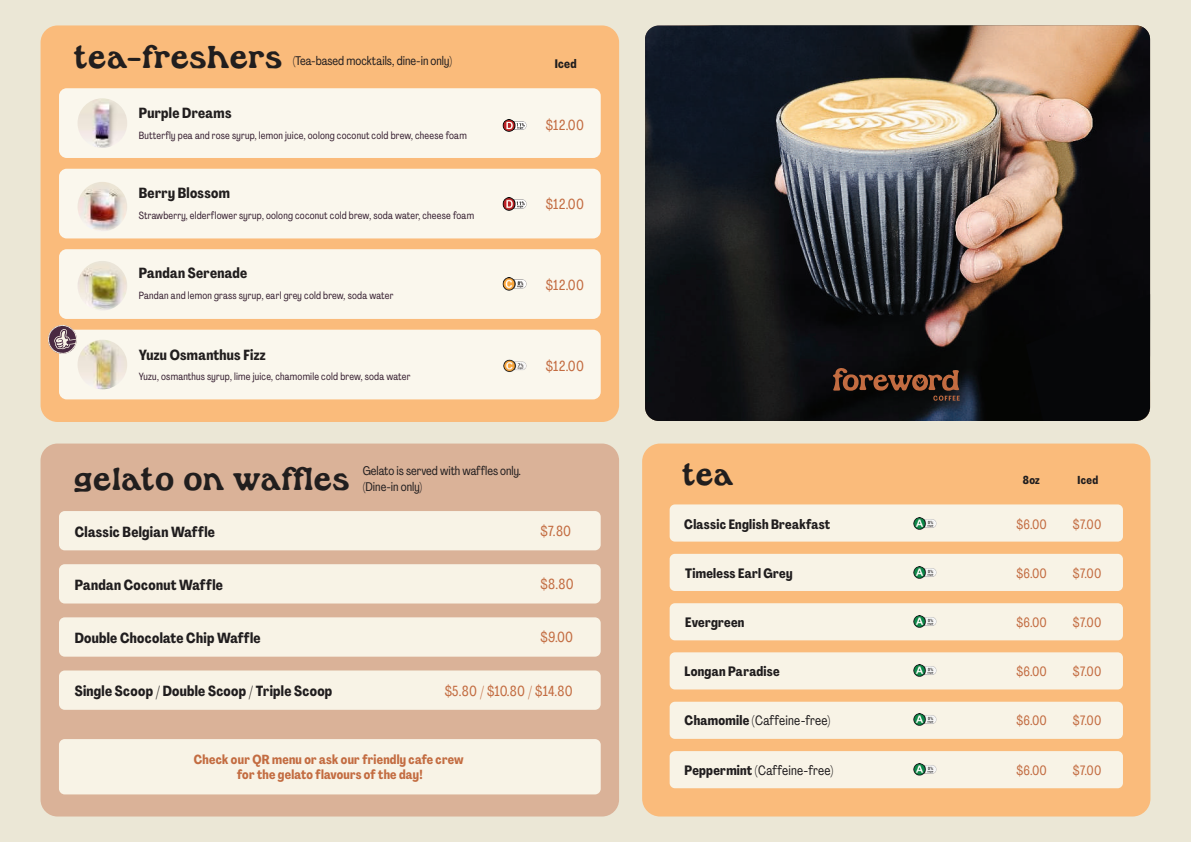
<style>
.page{position:relative;width:1191px;height:842px;background:#ebe7d6}
.page>*{position:absolute;margin:0;border:0;box-sizing:border-box;transform-origin:0 0}
.t1{font:700 27.9px "MC Sequoia";color:#211e1e}
.t2{font:700 26.9px "MC Sequoia";color:#211e1e}
.t3{font:700 14.5px "PP Agrandir Tight";letter-spacing:.02em;color:#201d1e}
.t4{font:14.5px "PP Agrandir Tight";letter-spacing:.02em;color:#c36c41}
.t5{font:700 14.5px "PP Agrandir Tight";letter-spacing:.02em;color:#211e1e}
.t6{font:700 13.4px "PP Agrandir Tight";letter-spacing:.02em;color:#201d1e}
.t7{font:13.4px "PP Agrandir Tight";letter-spacing:.02em;color:#c36c41}
.t8{font:13.4px "PP Agrandir Tight";letter-spacing:.02em;color:#201d1e}
.t9{font:700 13px/15.6px "PP Agrandir Tight";letter-spacing:.02em;color:#c36c41;text-align:center}
.t10{font:12.4px "PP Agrandir Tight";color:#231f20}
.t11{font:700 12.2px "PP Agrandir Tight";color:#211e1e}
.t12{font:700 11.4px "PP Agrandir Tight";letter-spacing:.02em;color:#201d1e}
.t13{font:10.3px "PP Agrandir Tight";letter-spacing:.02em;color:#341d2f}
.s1{font-weight:700}
</style>
<div class="page">
<div style="left:41px;top:25px;width:578px;height:397px;background:#fabb7b;border-radius:17px"></div>
<div style="left:59px;top:88px;width:542px;height:70px;background:#faf7ed;border-radius:8px"></div>
<div style="left:59px;top:169px;width:542px;height:69px;background:#faf7ed;border-radius:8px"></div>
<div style="left:642px;top:444px;width:508px;height:372px;background:#fabb7b;border-radius:18px"></div>
<div style="left:669px;top:504px;width:454px;height:38px;background:#f8f3e6;border-radius:5px"></div>
<div style="left:669px;top:554px;width:454px;height:37px;background:#f8f3e6;border-radius:5px"></div>
<div style="left:669px;top:603px;width:454px;height:37px;background:#f8f3e6;border-radius:5px"></div>
<div style="left:669px;top:652px;width:454px;height:37px;background:#f8f3e6;border-radius:5px"></div>
<div style="left:669px;top:702px;width:454px;height:37px;background:#f8f3e6;border-radius:5px"></div>
<div style="left:669px;top:751px;width:454px;height:37px;background:#f8f3e6;border-radius:5px"></div>
<img style="left:645px;top:25px;width:505px;height:396px">
<div style="left:1025px;top:294px;width:125px;height:127px;background:#060709"></div>
<svg style="left:832px;top:366px;width:127px;height:35px;background:#3c2419"></svg>
<div style="left:59px;top:249px;width:542px;height:70px;background:#faf7ed;border-radius:8px"></div>
<div style="left:59px;top:330px;width:542px;height:69px;background:#faf7ed;border-radius:8px"></div>
<img style="left:503px;top:119px;width:23px;height:13px">
<img style="left:503px;top:198px;width:23px;height:12px">
<img style="left:503px;top:359px;width:23px;height:13px">
<img style="left:503px;top:278px;width:23px;height:12px">
<svg style="left:48px;top:325px;width:29px;height:29px"></svg>
<div style="left:41px;top:443px;width:578px;height:373px;background:#dab298;border-radius:17px"></div>
<div style="left:59px;top:511px;width:541px;height:39px;background:#f8f3e6;border-radius:6px"></div>
<div style="left:59px;top:564px;width:541px;height:39px;background:#f8f3e6;border-radius:6px"></div>
<div style="left:59px;top:617px;width:541px;height:40px;background:#f8f3e6;border-radius:6px"></div>
<div style="left:59px;top:670px;width:541px;height:40px;background:#f8f3e6;border-radius:6px"></div>
<div style="left:59px;top:739px;width:542px;height:55px;background:#f8f3e6;border-radius:6px"></div>
<img style="left:913px;top:517px;width:23px;height:13px">
<img style="left:913px;top:567px;width:23px;height:12px">
<img style="left:913px;top:615px;width:23px;height:13px">
<img style="left:913px;top:664px;width:23px;height:13px">
<img style="left:913px;top:714px;width:23px;height:12px">
<img style="left:913px;top:763px;width:23px;height:13px">
<img style="left:78px;top:340px;width:49px;height:49px;border-radius:25px">
<img style="left:78px;top:182px;width:49px;height:50px;border-radius:25px">
<img style="left:78px;top:261px;width:49px;height:50px;border-radius:25px">
<img style="left:78px;top:98px;width:49px;height:50px;border-radius:25px">
<h1 class="t1" style="left:74px;top:35px;width:210px">tea-freshers</h1>
<p class="t10" style="left:293px;top:53px;width:161px">(Tea-based mocktails, dine-in only)</p>
<h3 class="t5" style="left:139px;top:104px;width:94px">Purple Dreams</h3>
<p class="t13" style="left:139px;top:129px;width:329px">Butterfly pea and rose syrup, lemon juice, oolong coconut cold brew, cheese foam</p>
<h3 class="t5" style="left:139px;top:184px;width:92px">Berry Blossom</h3>
<p class="t13" style="left:139px;top:209px;width:337px">Strawberry, elderflower syrup, oolong coconut cold brew, soda water, cheese foam</p>
<h3 class="t5" style="left:139px;top:264px;width:110px">Pandan Serenade</h3>
<p class="t13" style="left:139px;top:289px;width:256px">Pandan and lemon grass syrup, earl grey cold brew, soda water</p>
<h3 class="t5" style="left:139px;top:346px;width:128px">Yuzu Osmanthus Fizz</h3>
<p class="t13" style="left:139px;top:370px;width:273px">Yuzu, osmanthus syrup, lime juice, chamomile cold brew, soda water</p>
<p class="t11" style="left:555px;top:57px;width:23px">Iced</p>
<h3 class="t4" style="left:546px;top:116px;width:40px">$12.00</h3>
<h3 class="t4" style="left:546px;top:195px;width:40px">$12.00</h3>
<h3 class="t4" style="left:546px;top:276px;width:40px">$12.00</h3>
<h3 class="t4" style="left:546px;top:357px;width:40px">$12.00</h3>
<p class="t10" style="left:363px;top:463px;width:160px">Gelato is served with waffles only.</p>
<h1 class="t1" style="left:74px;top:458px;width:278px">gelato on waffles</h1>
<h3 class="t3" style="left:75px;top:523px;width:142px">Classic Belgian Waffle</h3>
<h3 class="t4" style="left:540px;top:522px;width:32px">$7.80</h3>
<h3 class="t3" style="left:75px;top:576px;width:150px">Pandan Coconut Waffle</h3>
<h3 class="t4" style="left:540px;top:575px;width:35px">$8.80</h3>
<p class="t10" style="left:363px;top:479px;width:61px">(Dine-in only)</p>
<h3 class="t3" style="left:75px;top:629px;width:187px">Double Chocolate Chip Waffle</h3>
<h3 class="t4" style="left:540px;top:628px;width:34px">$9.00</h3>
<h3 class="t3" style="left:75px;top:682px;width:259px">Single Scoop / Double Scoop / Triple Scoop</h3>
<h3 class="t4" style="left:445px;top:681px;width:130px">$5.80 / $10.80 / $14.80</h3>
<p class="t9" style="left:194px;top:751px;width:271px">Check our QR menu or ask our friendly cafe crew for the gelato flavours of the day!</p>
<h2 class="t2" style="left:682px;top:454px;width:53px">tea</h2>
<h3 class="t6" style="left:684px;top:516px;width:147px">Classic English Breakfast</h3>
<h3 class="t6" style="left:685px;top:565px;width:109px">Timeless Earl Grey</h3>
<h3 class="t6" style="left:685px;top:614px;width:61px">Evergreen</h3>
<h3 class="t6" style="left:684px;top:663px;width:97px">Longan Paradise</h3>
<h3 class="t8" style="left:684px;top:712px;width:147px"><span class="s1">Chamomile (</span>Caffeine-free)</h3>
<h3 class="t8" style="left:684px;top:762px;width:150px"><span class="s1">Peppermint (</span>Caffeine-free)</h3>
<p class="t12" style="left:1023px;top:473px;width:18px">8oz</p>
<h3 class="t7" style="left:1016px;top:515px;width:32px">$6.00</h3>
<h3 class="t7" style="left:1016px;top:565px;width:32px">$6.00</h3>
<h3 class="t7" style="left:1016px;top:614px;width:32px">$6.00</h3>
<h3 class="t7" style="left:1016px;top:663px;width:32px">$6.00</h3>
<p class="t12" style="left:1077px;top:473px;width:22px">Iced</p>
<h3 class="t7" style="left:1073px;top:515px;width:30px">$7.00</h3>
<h3 class="t7" style="left:1073px;top:565px;width:30px">$7.00</h3>
<h3 class="t7" style="left:1073px;top:614px;width:30px">$7.00</h3>
<h3 class="t7" style="left:1073px;top:663px;width:30px">$7.00</h3>
<h3 class="t7" style="left:1016px;top:712px;width:32px">$6.00</h3>
<h3 class="t7" style="left:1016px;top:762px;width:32px">$6.00</h3>
<h3 class="t7" style="left:1073px;top:762px;width:30px">$7.00</h3>
<h3 class="t7" style="left:1073px;top:712px;width:30px">$7.00</h3>
</div>
